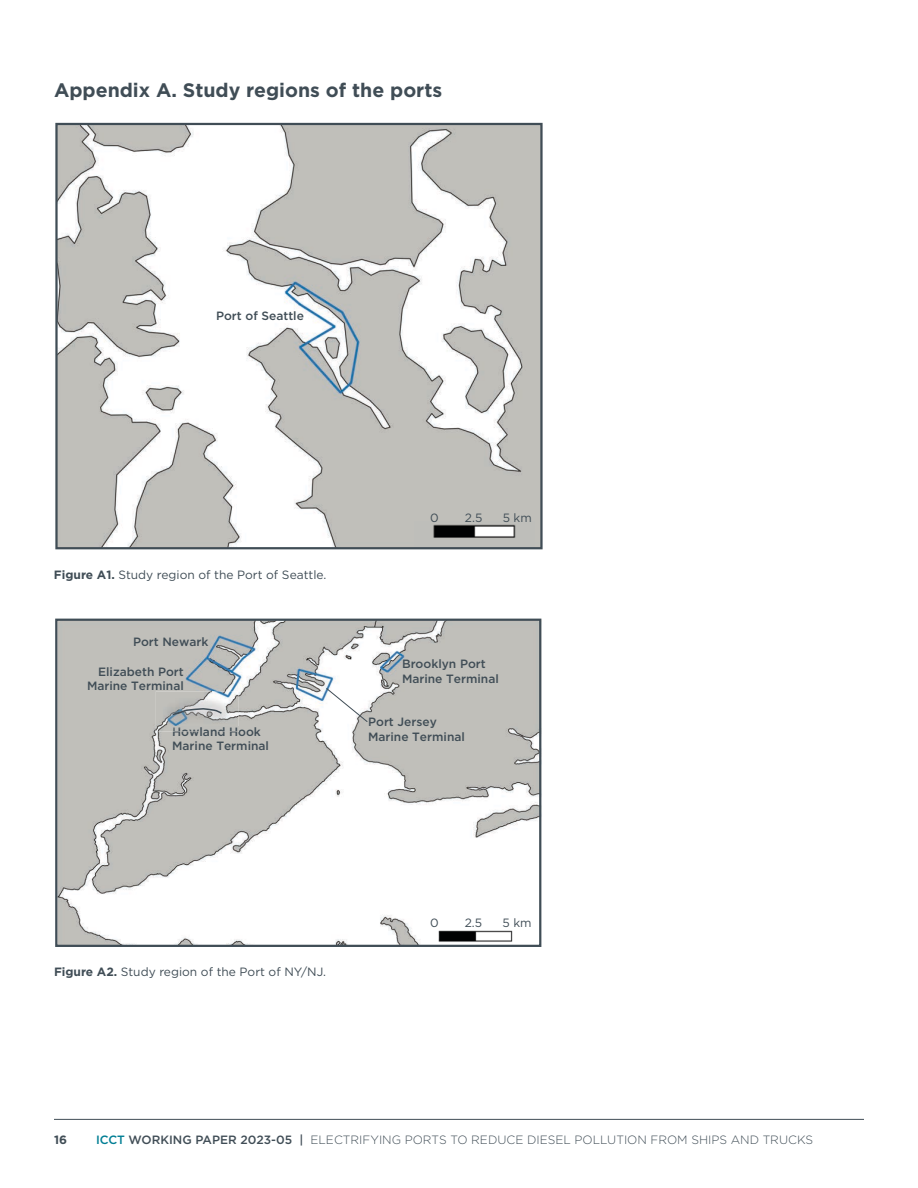
<style>
.page{position:relative;width:918px;height:1188px;background:#fff}
.page>*{position:absolute;margin:0;border:0;box-sizing:border-box;transform-origin:0 0}
.t1{font:700 19.5px "Gotham";color:#404d56}
.t2{font:500 12px/14.4px "Gotham";color:#404d56}
.t3{font:12px "Gotham";color:#404d56}
.t4{font:300 12px "Gotham";color:#404d56}
.t5{font:700 12px "Gotham";color:#404d56}
.s1{font-weight:700}
.s2{color:#414d57}
.s3{font-weight:500;color:#007e94}
.s4{font-weight:500}
</style>
<div class="page">
<hr style="left:54px;top:1119px;width:810px;height:1px;background:#404d56">
<img style="left:58px;top:126px;width:482px;height:420px">
<img style="left:415px;top:521px;width:119px;height:25px">
<div style="left:55px;top:123px;width:488px;height:426px;border:2px solid #404d56"></div>
<img style="left:58px;top:619px;width:484px;height:327px">
<img style="left:431px;top:928px;width:86px;height:16px">
<img style="left:156px;top:691px;width:82px;height:40px">
<img style="left:173px;top:727px;width:65px;height:4px">
<svg style="left:171px;top:707px;width:52px;height:9px"></svg>
<div style="left:55px;top:619px;width:486px;height:328px;border:2px solid #404d56"></div>
<svg style="left:326px;top:687px;width:42px;height:36px"></svg>
<h1 class="t1" style="left:54px;top:77px;width:390px">Appendix A. Study regions of the ports</h1>
<p class="t2" style="left:216px;top:309px;width:89px">Port of Seattle</p>
<p class="t3" style="left:54px;top:567px;width:274px"><span class="s1">Figure A1.</span> Study region of the Port of Seattle.</p>
<p class="t3" style="left:430px;top:510px;width:10px">0</p>
<p class="t3" style="left:465px;top:510px;width:19px">2.5</p>
<p class="t3" style="left:503px;top:510px;width:31px">5 km</p>
<p class="t2" style="left:133px;top:634px;width:77px">Port Newark</p>
<p class="t2" style="left:87px;top:664px;width:98px;text-align:right">Elizabeth Port<br>Marine Terminal</p>
<p class="t2" style="left:172px;top:724px;width:98px"><span class="s2">H</span>owland Hook<br>Marine Terminal</p>
<p class="t2" style="left:368px;top:715px;width:98px">Port Jersey<br>Marine Terminal</p>
<p class="t2" style="left:402px;top:657px;width:98px">Brooklyn Port<br>Marine Terminal</p>
<p class="t3" style="left:54px;top:964px;width:274px"><span class="s1">Figure A2.</span> Study region of the Port of NY/NJ.</p>
<p class="t3" style="left:430px;top:915px;width:10px">0</p>
<p class="t3" style="left:465px;top:915px;width:19px">2.5</p>
<p class="t3" style="left:503px;top:915px;width:31px">5 km</p>
<p class="t5" style="left:54px;top:1132px;width:15px">16</p>
<p class="t4" style="left:96px;top:1132px;width:719px"><span class="s3">ICCT</span> <span class="s4">WORKING PAPER 2023-05 |</span> ELECTRIFYING PORTS TO REDUCE DIESEL POLLUTION FROM SHIPS AND TRUCKS</p>
</div>
